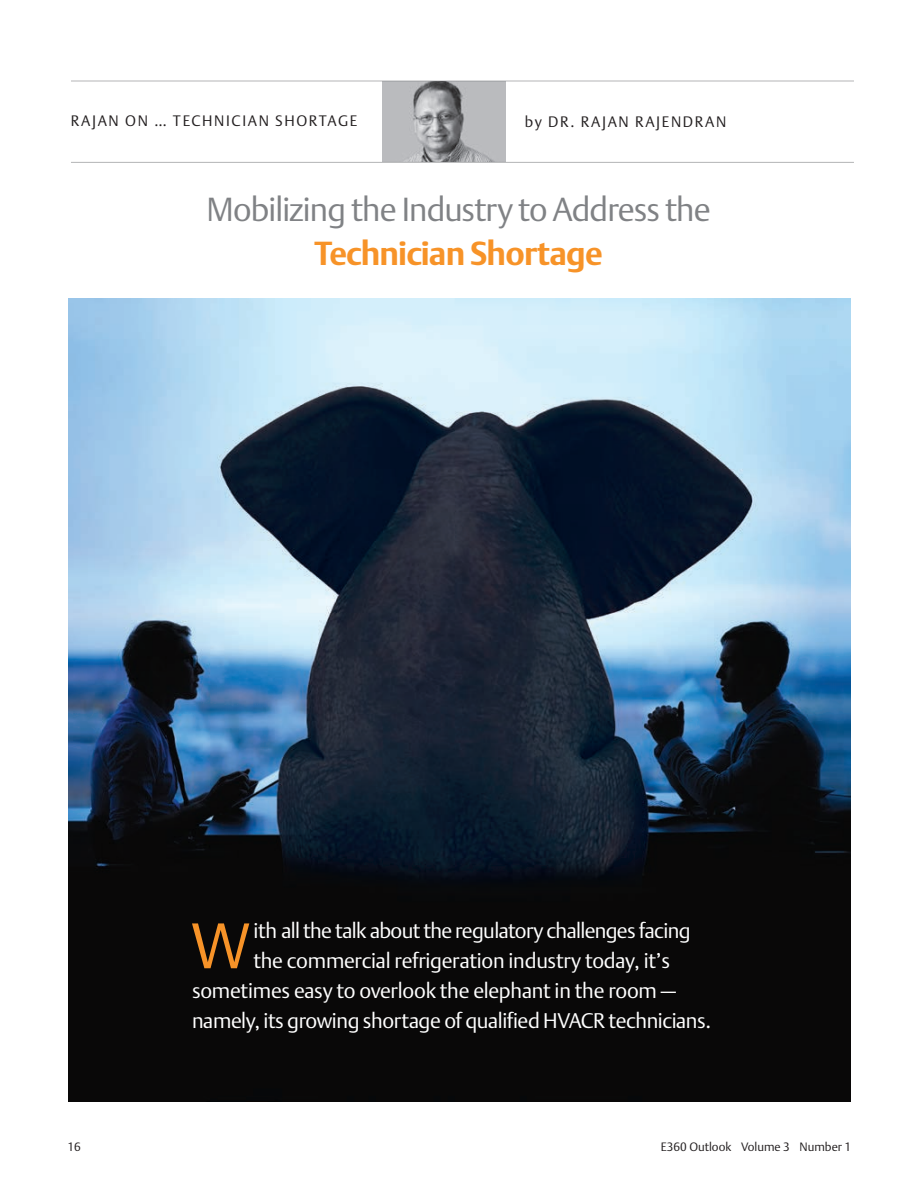
<style>
.page{position:relative;width:918px;height:1188px;background:#fff}
.page>*{position:absolute;margin:0;border:0;box-sizing:border-box;transform-origin:0 0}
.t1{font:300 63.45px "DTL Argo T";color:#f79328}
.t2{font:300 33px/43.5px "DTL Argo T";letter-spacing:-.025em;color:#808285;text-align:center}
.t3{font:300 21px "DTL Argo T";letter-spacing:-.02em;color:#fff}
.t4{font:300 15px "DTL Argo T";letter-spacing:.11em;color:#231f20}
.t5{font:300 12px "DTL Argo T";color:#231f20}
.s1{font-weight:700;color:#f79328}
</style>
<div class="page">
<img style="left:382px;top:82px;width:123px;height:80px">
<img style="left:68px;top:298px;width:782px;height:804px">
<hr style="left:71px;top:81px;width:783px;height:1px;background:#808285">
<hr style="left:71px;top:162px;width:783px;height:1px;background:#808285">
<p class="t4" style="left:71px;top:112px;width:288px">RAJAN ON … TECHNICIAN SHORTAGE</p>
<p class="t4" style="left:525px;top:112px;width:203px">by DR. RAJAN RAJENDRAN</p>
<p class="t2" style="left:207px;top:187px;width:506px">Mobilizing the Industry to Address the<br><span class="s1">Technician Shortage</span></p>
<p class="t1" style="left:191px;top:908px;width:61px">W</p>
<p class="t3" style="left:253px;top:918px;width:439px">ith all the talk about the regulatory challenges facing</p>
<p class="t3" style="left:253px;top:948px;width:418px">the commercial refrigeration industry today, it’s</p>
<p class="t3" style="left:192px;top:978px;width:486px">sometimes easy to overlook the elephant in the room —</p>
<p class="t3" style="left:192px;top:1008px;width:521px">namely, its growing shortage of qualified HVACR technicians.</p>
<p class="t5" style="left:68px;top:1140px;width:15px">16</p>
<p class="t5" style="left:661px;top:1140px;width:192px">E360 Outlook Volume 3 Number 1</p>
</div>
